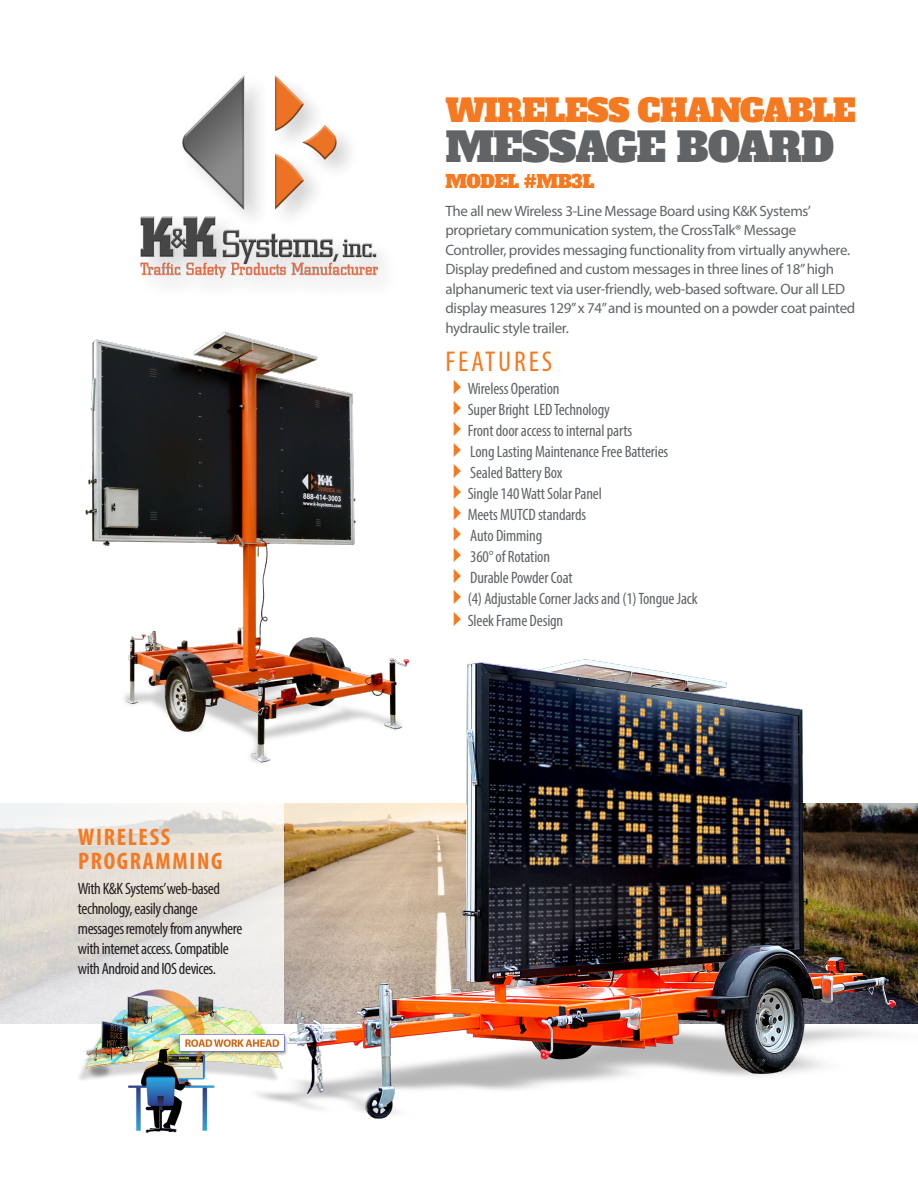
<style>
.page{position:relative;width:918px;height:1188px;background:#fff}
.page>*{position:absolute;margin:0;border:0;box-sizing:border-box;transform-origin:0 0}
.t1{font:40.5px "Alfa Slab One";letter-spacing:-.025em;color:#606467}
.t2{font:31.5px "Alfa Slab One";letter-spacing:-.025em;color:#f57921}
.t3{font:condensed 28.8px "Myriad Pro";letter-spacing:.1em;color:#f57921}
.t4{font:700 condensed 24px/24px "Myriad Pro";letter-spacing:.07em;color:#f57921}
.t5{font:18px "Alfa Slab One";letter-spacing:-.025em;color:#f57921}
.t6{font:condensed 16.5px "Myriad Pro";letter-spacing:-.01em;color:#606467}
.t7{font:condensed 16.5px/19.8px "Myriad Pro";letter-spacing:-.025em;color:#231f20}
.t8{font:15px/19.5px "Myriad Pro";letter-spacing:-.025em;color:#606467}
.s1{color:#f57921}
</style>
<div class="page">
<img style="left:140px;top:75px;width:242px;height:208px">
<svg style="left:0;top:804px;width:235px;height:220px;background:#e3dfda"></svg>
<img style="left:61px;top:978px;width:174px;height:155px">
<img style="left:235px;top:659px;width:683px;height:460px">
<img style="left:85px;top:331px;width:331px;height:441px">
<h3 class="t4" style="left:78px;top:824px;width:146px">WIRELESS<br>PROGRAMMING</h3>
<p class="t7" style="left:78px;top:879px;width:166px">With K&amp;K Systems’web-based technology, easily change messages remotely from anywhere with internet access. Compatible with Android and IOS devices.</p>
<h2 class="t2" style="left:446px;top:89px;width:412px">WIRELESS CHANGABLE</h2>
<h1 class="t1" style="left:446px;top:120px;width:390px">MESSAGE BOARD</h1>
<p class="t5" style="left:446px;top:169px;width:150px">MODEL #MB3L</p>
<p class="t8" style="left:446px;top:201px;width:411px">The all new Wireless 3-Line Message Board using K&amp;K Systems’ proprietary communication system, the CrossTalk® Message Controller, provides messaging functionality from virtually anywhere.<br>Display predefined and custom messages in three lines of 18” high alphanumeric text via user-friendly, web-based software. Our all LED display measures 129” x 74” and is mounted on a powder coat painted hydraulic style trailer.</p>
<h3 class="t3" style="left:446px;top:344px;width:108px">FEATURES</h3>
<p class="t6" style="left:446px;top:378px;width:116px"><span class="s1">✔</span>Wireless Operation</p>
<p class="t6" style="left:446px;top:399px;width:166px"><span class="s1">✔</span>Super Bright LED Technology</p>
<p class="t6" style="left:446px;top:420px;width:188px"><span class="s1">✔</span>Front door access to internal parts</p>
<p class="t6" style="left:446px;top:441px;width:224px"><span class="s1">✔</span> Long Lasting Maintenance Free Batteries</p>
<p class="t6" style="left:446px;top:462px;width:118px"><span class="s1">✔</span> Sealed Battery Box</p>
<p class="t6" style="left:446px;top:483px;width:158px"><span class="s1">✔</span>Single 140 Watt Solar Panel</p>
<p class="t6" style="left:446px;top:504px;width:142px"><span class="s1">✔</span>Meets MUTCD standards</p>
<p class="t6" style="left:446px;top:525px;width:98px"><span class="s1">✔</span> Auto Dimming</p>
<p class="t6" style="left:446px;top:546px;width:106px"><span class="s1">✔</span> 360° of Rotation</p>
<p class="t6" style="left:446px;top:567px;width:129px"><span class="s1">✔</span>Durable Powder Coat</p>
<p class="t6" style="left:446px;top:588px;width:254px"><span class="s1">✔</span>(4) Adjustable Corner Jacks and (1) Tongue Jack</p>
<p class="t6" style="left:446px;top:611px;width:119px"><span class="s1">✔</span>Sleek Frame Design</p>
</div>
